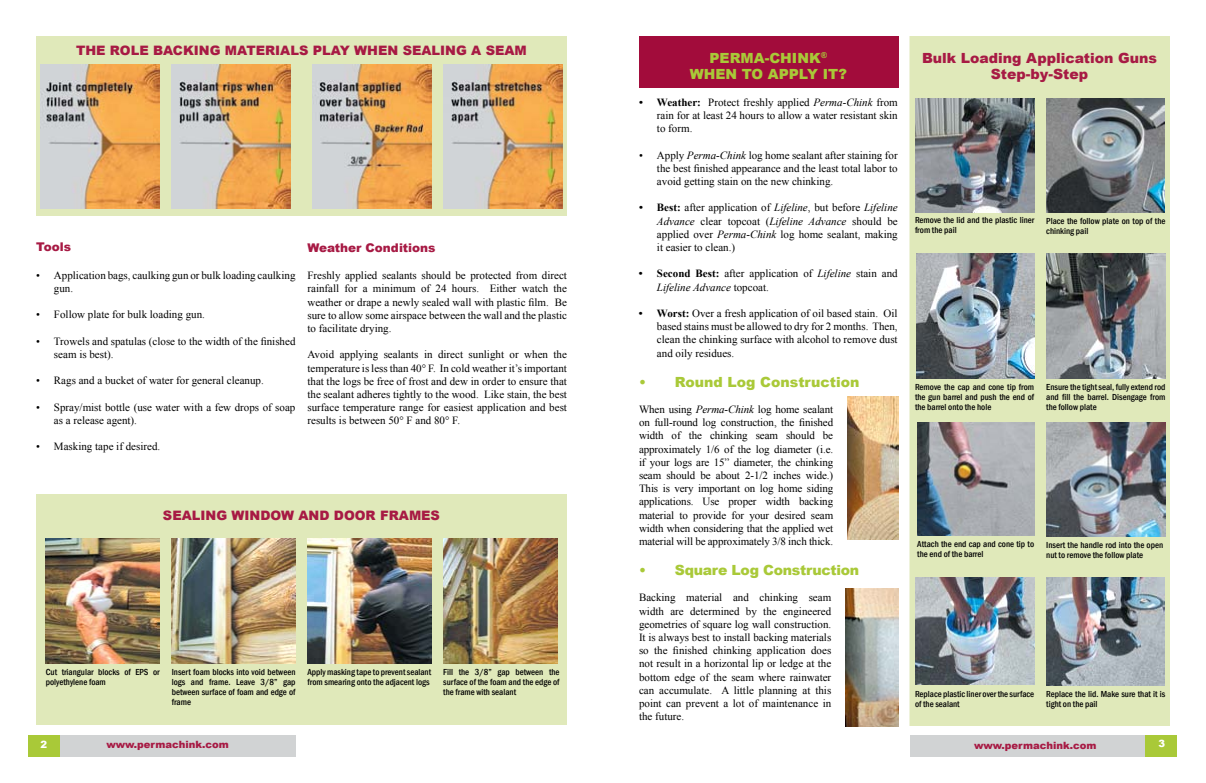
<style>
.page{position:relative;width:1206px;height:783px;background:#fff}
.page>*{position:absolute;margin:0;border:0;box-sizing:border-box;transform-origin:0 0}
.t1{font:900 14px/16.8px "Arial";color:#a9c938;text-align:center}
.t2{font:900 14px/16.8px "Arial";color:#a71a44;text-align:center}
.t3{font:900 14px "Arial";letter-spacing:-.02em;color:#a9c938}
.t4{font:900 13px "Arial";color:#a71a44}
.t5{font:900 12px "Arial";color:#a71a44}
.t6{font:11px/13.2px "Times New Roman";color:#000;text-align:justify}
.t7{font:900 10px "Arial";color:#a71a44}
.t8{font:900 10px "Arial";color:#fff}
.t9{font:500 condensed 9px/10px "Franklin Gothic";color:#000}
.s1{font-weight:700}
.s2{font-style:italic}
</style>
<div class="page">
<div style="left:910px;top:36px;width:260px;height:690px;background:#e0e9ba"></div>
<img style="left:915px;top:99px;width:120px;height:113px">
<img style="left:1047px;top:99px;width:117px;height:114px">
<img style="left:1047px;top:253px;width:119px;height:126px">
<img style="left:918px;top:423px;width:117px;height:112px">
<img style="left:915px;top:578px;width:120px;height:107px">
<img style="left:1047px;top:578px;width:117px;height:107px">
<img style="left:916px;top:253px;width:119px;height:125px">
<img style="left:1047px;top:423px;width:119px;height:113px">
<div style="left:36px;top:36px;width:531px;height:180px;background:#e0e9ba"></div>
<img style="left:41px;top:65px;width:119px;height:144px">
<img style="left:172px;top:65px;width:119px;height:144px">
<img style="left:312px;top:65px;width:119px;height:144px">
<img style="left:443px;top:65px;width:119px;height:144px">
<div style="left:36px;top:495px;width:531px;height:230px;background:#e0e9ba"></div>
<img style="left:46px;top:538px;width:114px;height:126px">
<img style="left:172px;top:538px;width:124px;height:125px">
<img style="left:308px;top:538px;width:123px;height:126px">
<img style="left:443px;top:538px;width:114px;height:126px">
<div style="left:639px;top:36px;width:259px;height:52px;background:#a20c3b"></div>
<img style="left:847px;top:396px;width:51px;height:144px">
<img style="left:845px;top:589px;width:53px;height:138px">
<div style="left:36px;top:735px;width:260px;height:22px;background:#d1d3d4"></div>
<div style="left:28px;top:735px;width:32px;height:22px;background:#a9c938"></div>
<div style="left:910px;top:735px;width:251px;height:22px;background:#d1d3d4"></div>
<div style="left:1145px;top:735px;width:32px;height:22px;background:#a9c938"></div>
<p class="t4" style="left:76px;top:41px;width:452px">THE ROLE BACKING MATERIALS PLAY WHEN SEALING A SEAM</p>
<p class="t5" style="left:36px;top:238px;width:37px">Tools</p>
<p class="t6" style="left:54px;top:268px;width:243px;text-indent:-18px">• Application bags, caulking gun or bulk loading caulking gun.</p>
<p class="t6" style="left:36px;top:308px;width:170px">• Follow plate for bulk loading gun.</p>
<p class="t6" style="left:54px;top:334px;width:243px;text-indent:-18px">• Trowels and spatulas (close to the width of the finished seam is best).</p>
<p class="t6" style="left:36px;top:374px;width:229px">• Rags and a bucket of water for general cleanup.</p>
<p class="t6" style="left:54px;top:400px;width:243px;text-indent:-18px">• Spray/mist bottle (use water with a few drops of soap as a release agent).</p>
<p class="t6" style="left:36px;top:440px;width:126px">• Masking tape if desired.</p>
<p class="t5" style="left:308px;top:239px;width:130px">Weather Conditions</p>
<p class="t6" style="left:308px;top:269px;width:261px">Freshly applied sealants should be protected from direct rainfall for a minimum of 24 hours. Either watch the weather or drape a newly sealed wall with plastic film. Be sure to allow some airspace between the wall and the plastic to facilitate drying.</p>
<p class="t6" style="left:308px;top:348px;width:261px">Avoid applying sealants in direct sunlight or when the temperature is less than 40° F. In cold weather it’s important that the logs be free of frost and dew in order to ensure that the sealant adheres tightly to the wood. Like stain, the best surface temperature range for easiest application and best results is between 50° F and 80° F.</p>
<p class="t4" style="left:163px;top:506px;width:279px">SEALING WINDOW AND DOOR FRAMES</p>
<p class="t9" style="left:46px;top:667px;width:115px">Cut triangular blocks of EPS or polyethylene foam</p>
<p class="t9" style="left:172px;top:667px;width:125px;text-align:justify">Insert foam blocks into void between logs and frame. Leave 3/8” gap between surface of foam and edge of frame</p>
<p class="t9" style="left:307px;top:667px;width:125px">Apply masking tape to prevent sealant from smearing onto the adjacent logs</p>
<p class="t9" style="left:443px;top:667px;width:118px;text-align:justify">Fill the 3/8” gap between the surface of the foam and the edge of the frame with sealant</p>
<p class="t1" style="left:690px;top:49px;width:159px">PERMA-CHINK<sup>®<br></sup>WHEN TO APPLY IT?</p>
<p class="t6" style="left:657px;top:95px;width:242px;text-indent:-18px"><span class="s1">• Weather:</span> Protect freshly applied <span class="s2">Perma-Chink</span> from rain for at least 24 hours to allow a water resistant skin to form.</p>
<p class="t6" style="left:657px;top:148px;width:242px;text-indent:-18px">• Apply <span class="s2">Perma-Chink</span> log home sealant after staining for the best finished appearance and the least total labor to avoid getting stain on the new chinking.</p>
<p class="t6" style="left:657px;top:201px;width:242px;text-indent:-18px"><span class="s1">• Best:</span> after application of <span class="s2">Lifeline</span>, but before <span class="s2">Lifeline Advance</span> clear topcoat (<span class="s2">Lifeline Advance</span> should be applied over <span class="s2">Perma-Chink</span> log home sealant, making it easier to clean.)</p>
<p class="t6" style="left:657px;top:267px;width:242px;text-indent:-18px"><span class="s1">• Second Best:</span> after application of <span class="s2">Lifeline</span> stain and<br><span class="s2">Lifeline Advance</span> topcoat.</p>
<p class="t6" style="left:657px;top:306px;width:242px;text-indent:-18px"><span class="s1">• Worst:</span> Over a fresh application of oil based stain. Oil based stains must be allowed to dry for 2 months. Then, clean the chinking surface with alcohol to remove dust and oily residues.</p>
<p class="t1" style="left:639px;top:373px;width:222px">• Round Log Construction</p>
<p class="t6" style="left:639px;top:402px;width:196px">When using <span class="s2">Perma-Chink</span> log home sealant on full-round log construction, the finished width of the chinking seam should be approximately 1/6 of the log diameter (i.e. if your logs are 15” diameter, the chinking seam should be about 2-1/2 inches wide.)<br>This is very important on log home siding applications. Use proper width backing material to provide for your desired seam width when considering that the applied wet material will be approximately 3/8 inch thick.</p>
<p class="t3" style="left:639px;top:560px;width:222px">• Square Log Construction</p>
<p class="t6" style="left:639px;top:591px;width:194px">Backing material and chinking seam width are determined by the engineered geometries of square log wall construction.<br>It is always best to install backing materials so the finished chinking application does not result in a horizontal lip or ledge at the bottom edge of the seam where rainwater can accumulate. A little planning at this point can prevent a lot of maintenance in the future.</p>
<p class="t2" style="left:922px;top:49px;width:236px">Bulk Loading Application Guns<br>Step-by-Step</p>
<p class="t9" style="left:915px;top:215px;width:121px">Remove the lid and the plastic liner from the pail</p>
<p class="t9" style="left:1046px;top:216px;width:121px">Place the follow plate on top of the chinking pail</p>
<p class="t9" style="left:915px;top:382px;width:121px;text-align:justify">Remove the cap and cone tip from the gun barrel and push the end of the barrel onto the hole</p>
<p class="t9" style="left:1046px;top:382px;width:121px;text-align:justify">Ensure the tight seal, fully extend rod and fill the barrel. Disengage from the follow plate</p>
<p class="t9" style="left:917px;top:539px;width:118px">Attach the end cap and cone tip to the end of the barrel</p>
<p class="t9" style="left:1046px;top:540px;width:118px">Insert the handle rod into the open nut to remove the follow plate</p>
<p class="t9" style="left:915px;top:689px;width:121px">Replace plastic liner over the surface of the sealant</p>
<p class="t9" style="left:1046px;top:689px;width:121px">Replace the lid. Make sure that it is tight on the pail</p>
<p class="t8" style="left:41px;top:737px;width:8px">2</p>
<p class="t7" style="left:106px;top:737px;width:124px">www.permachink.com</p>
<p class="t7" style="left:974px;top:738px;width:124px">www.permachink.com</p>
<p class="t8" style="left:1159px;top:737px;width:8px">3</p>
</div>
